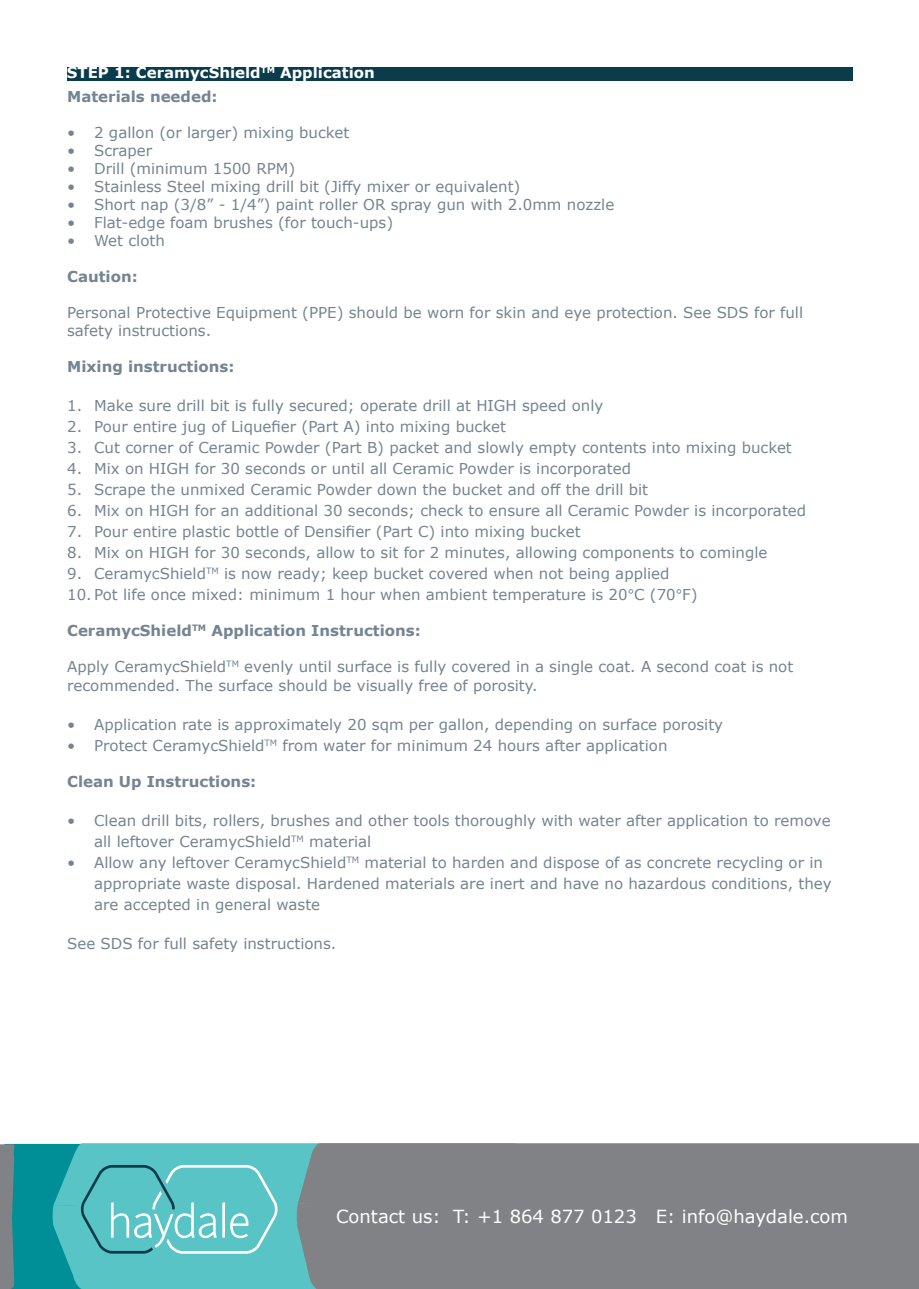
<style>
.page{position:relative;width:919px;height:1289px;background:#fff}
.page>*{position:absolute;margin:0;border:0;box-sizing:border-box;transform-origin:0 0}
.t1{font:18px "Verdana";color:#fff}
.t2{font:15px/21px "Verdana";color:#748491}
.t3{font:700 15px "Verdana";color:#748491}
.t4{font:700 15px "Verdana";color:#fff}
.s1{font-family:"Open Sans"}
</style>
<div class="page">
<div style="left:67px;top:67px;width:785px;height:13px;background:#0b3c4b"></div>
<div style="left:521px;top:1143px;width:397px;height:60px;background:#808285"></div>
<div style="left:521px;top:1203px;width:397px;height:85px;background:#808285"></div>
<svg style="left:0;top:1143px;width:521px;height:145px;background:#65a2a5"></svg>
<p class="t4" style="left:67px;top:62px;width:309px">STEP 1: CeramycShield<sup>TM</sup> Application</p>
<p class="t3" style="left:67px;top:86px;width:152px">Materials needed:</p>
<p class="t2" style="left:67px;top:122px;width:284px">• 2 gallon (or larger) mixing bucket</p>
<p class="t2" style="left:67px;top:140px;width:86px">• Scraper</p>
<p class="t2" style="left:67px;top:158px;width:230px">• Drill (minimum 1500 RPM)</p>
<p class="t2" style="left:67px;top:176px;width:454px">• Stainless Steel mixing drill bit (Jiffy mixer or equivalent)</p>
<p class="t2" style="left:67px;top:194px;width:548px">• Short nap (3/8” - 1/4”) paint roller OR spray gun with 2.0mm nozzle</p>
<p class="t2" style="left:67px;top:212px;width:327px">• Flat-edge foam brushes (for touch-ups)</p>
<p class="t2" style="left:67px;top:230px;width:99px">• Wet cloth</p>
<p class="t3" style="left:67px;top:266px;width:72px">Caution:</p>
<p class="t2" style="left:67px;top:304px;width:737px;line-height:18px">Personal Protective Equipment (PPE) should be worn for skin and eye protection. See SDS for full safety instructions.</p>
<p class="t3" style="left:67px;top:356px;width:169px">Mixing instructions:</p>
<p class="t2" style="left:67px;top:395px;width:537px">1. Make sure drill bit is fully secured; operate drill at HIGH speed only</p>
<p class="t2" style="left:67px;top:416px;width:440px">2. Pour entire jug of Liquefier (Part A) into mixing bucket</p>
<p class="t2" style="left:67px;top:437px;width:726px">3. Cut corner of Ceramic Powder (Part B) packet and slowly empty contents into mixing bucket</p>
<p class="t2" style="left:67px;top:458px;width:565px">4. Mix on HIGH for 30 seconds or until all Ceramic Powder is incorporated</p>
<p class="t2" style="left:67px;top:479px;width:582px">5. Scrape the unmixed Ceramic Powder down the bucket and off the drill bit</p>
<p class="t2" style="left:67px;top:500px;width:740px">6. Mix on HIGH for an additional 30 seconds; check to ensure all Ceramic Powder is incorporated</p>
<p class="t2" style="left:67px;top:521px;width:515px">7. Pour entire plastic bottle of Densifier (Part C) into mixing bucket</p>
<p class="t2" style="left:67px;top:542px;width:701px">8. Mix on HIGH for 30 seconds, allow to sit for 2 minutes, allowing components to comingle</p>
<p class="t2" style="left:67px;top:563px;width:604px">9. CeramycShield<sup>TM</sup> is now ready; keep bucket covered when not being applied</p>
<p class="t2" style="left:67px;top:584px;width:632px">10. Pot life once mixed: minimum 1 hour when ambient temperature is 20<span class="s1">°</span>C (70<span class="s1">°</span>F)</p>
<p class="t3" style="left:67px;top:620px;width:355px">CeramycShield<sup>TM</sup> Application Instructions:</p>
<p class="t2" style="left:67px;top:658px;width:727px;line-height:18px">Apply CeramycShield<sup>TM</sup> evenly until surface is fully covered in a single coat. A second coat is not recommended. The surface should be visually free of porosity.</p>
<p class="t2" style="left:67px;top:713px;width:657px">• Application rate is approximately 20 sqm per gallon, depending on surface porosity</p>
<p class="t2" style="left:67px;top:734px;width:602px">• Protect CeramycShield<sup>TM</sup> from water for minimum 24 hours after application</p>
<p class="t3" style="left:67px;top:770px;width:191px">Clean Up Instructions:</p>
<p class="t2" style="left:94px;top:809px;width:738px;text-indent:-27px">• Clean drill bits, rollers, brushes and other tools thoroughly with water after application to remove all leftover CeramycShield<sup>TM</sup> material</p>
<p class="t2" style="left:94px;top:851px;width:739px;text-indent:-27px">• Allow any leftover CeramycShield<sup>TM</sup> material to harden and dispose of as concrete recycling or in appropriate waste disposal. Hardened materials are inert and have no hazardous conditions, they are accepted in general waste</p>
<p class="t2" style="left:67px;top:932px;width:271px">See SDS for full safety instructions.</p>
<p class="t1" style="left:336px;top:1204px;width:513px">Contact us: T: +1 864 877 0123 E: info@haydale.com</p>
</div>
